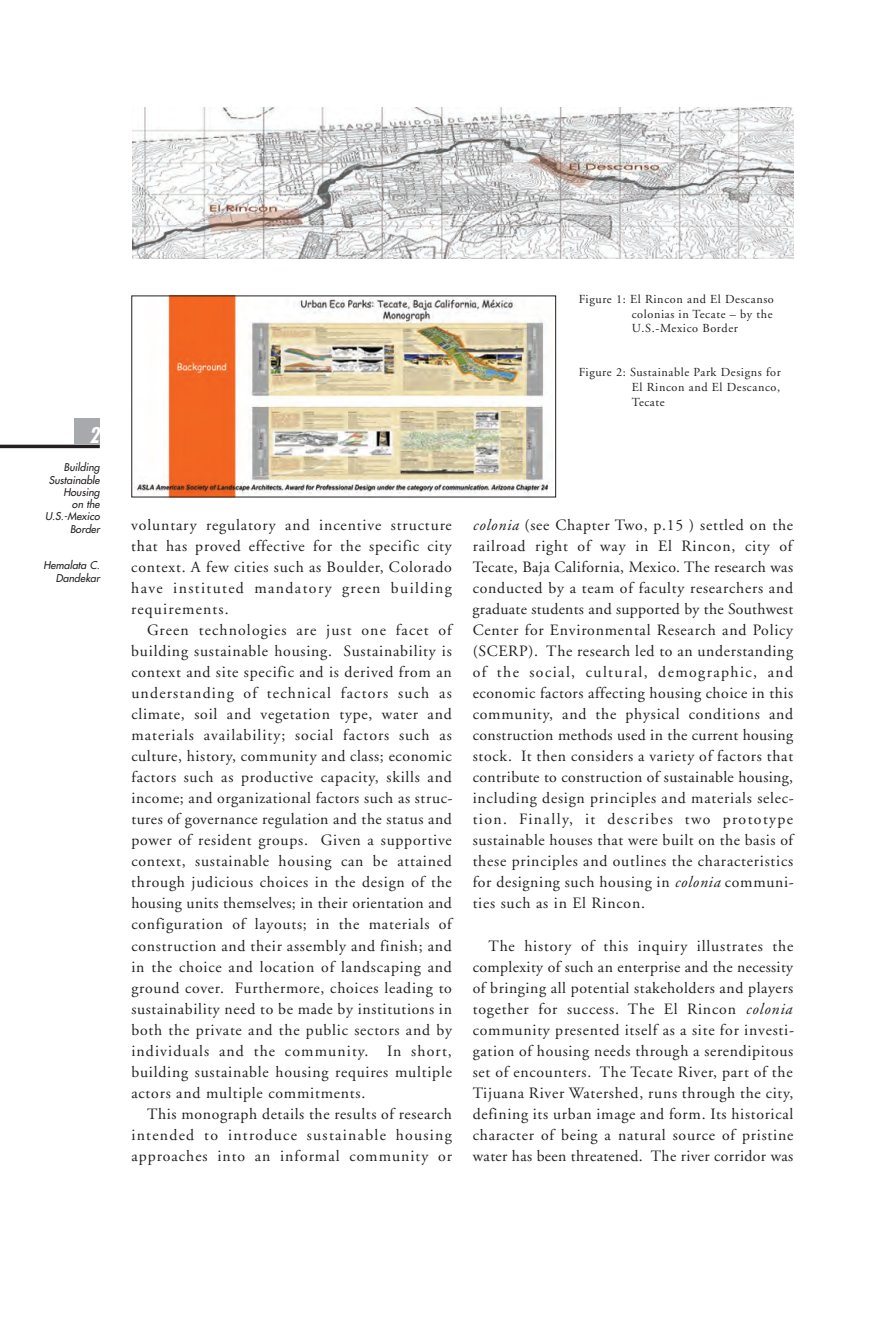
<style>
.page{position:relative;width:893px;height:1334px;background:#fff}
.page>*{position:absolute;margin:0;border:0;box-sizing:border-box;transform-origin:0 0}
.t1{font:italic 700 condensed 21px "Futura";color:#fff}
.t2{font:15.75px/21px "Adobe Garamond";letter-spacing:.05em;color:#231f20;text-align:justify}
.t3{font:12.25px/14.7px "Adobe Garamond";letter-spacing:.05em;color:#231f20;text-align:justify}
.t4{font:italic 10.5px/12.2px "Futura";letter-spacing:.005em;color:#231f20;text-align:right}
.s1{font-style:italic}
</style>
<div class="page">
<svg style="left:0;top:444px;width:100px;height:4px"></svg>
<img style="left:132px;top:107px;width:661px;height:151px">
<div style="left:74px;top:418px;width:25px;height:25px;background:#a8a9ad"></div>
<img style="left:133px;top:297px;width:416px;height:198px">
<div style="left:131px;top:295px;width:425px;height:202px;border:1px solid #231f20"></div>
<p class="t1" style="left:89px;top:426px;width:12px">2</p>
<p class="t4" style="left:45px;top:462px;width:56px">Building<br>Sustainable<br>Housing<br>on the<br>U.S.-Mexico<br>Border</p>
<p class="t4" style="left:43px;top:560px;width:58px">Hemalata C.<br>Dandekar</p>
<p class="t3" style="left:631px;top:293px;width:144px;text-indent:-53px">Figure 1: El Rincon and El Descanso colonias in Tecate – by the U.S.-Mexico Border</p>
<p class="t3" style="left:631px;top:366px;width:150px;text-indent:-53px">Figure 2: Sustainable Park Designs for El Rincon and El Descanco, Tecate</p>
<p class="t2" style="left:131px;top:516px;width:322px">voluntary regulatory and incentive structure that has proved effective for the specific city context. A few cities such as Boulder, Colorado have instituted mandatory green building requirements.</p>
<p class="t2" style="left:131px;top:621px;width:323px;text-indent:16px">Green technologies are just one facet of building sustainable housing. Sustainability is context and site specific and is derived from an understanding of technical factors such as climate, soil and vegetation type, water and materials availability; social factors such as culture, history, community and class; economic factors such as productive capacity, skills and income; and organizational factors such as struc&shy;tures of governance regulation and the status and power of resident groups. Given a supportive context, sustainable housing can be attained through judicious choices in the design of the housing units themselves; in their orientation and configuration of layouts; in the materials of construction and their assembly and finish; and in the choice and location of landscaping and ground cover. Furthermore, choices leading to sustainability need to be made by institutions in both the private and the public sectors and by individuals and the community. In short, building sustainable housing requires multiple actors and multiple commitments.</p>
<p class="t2" style="left:131px;top:1104px;width:322px;text-indent:16px">This monograph details the results of research intended to introduce sustainable housing approaches into an informal community or</p>
<p class="t2" style="left:472px;top:516px;width:322px"><span class="s1">colonia</span> (see Chapter Two, p.15 ) settled on the railroad right of way in El Rincon, city of Tecate, Baja California, Mexico. The research was conducted by a team of faculty researchers and graduate students and supported by the Southwest Center for Environmental Research and Policy (SCERP). The research led to an understanding</p>
<p class="t2" style="left:472px;top:663px;width:323px">of the social, cultural, demographic, and economic factors affecting housing choice in this community, and the physical conditions and construction methods used in the current housing stock. It then considers a variety of factors that contribute to construction of sustainable housing, including design principles and materials selec&shy;tion. Finally, it describes two prototype sustainable houses that were built on the basis of these principles and outlines the characteristics for designing such housing in <span class="s1">colonia</span> communi&shy;ties such as in El Rincon.</p>
<p class="t2" style="left:472px;top:936px;width:323px;text-align:left;text-indent:16px">The history of this inquiry illustrates the complexity of such an enterprise and the necessity of bringing all potential stakeholders and players together for success. The El Rincon <span class="s1">colonia </span>community presented itself as a site for investi&shy;gation of housing needs through a serendipitous set of encounters. The Tecate River, part of the Tijuana River Watershed, runs through the city, defining its urban image and form. Its historical character of being a natural source of pristine water has been threatened. The river corridor was</p>
</div>
